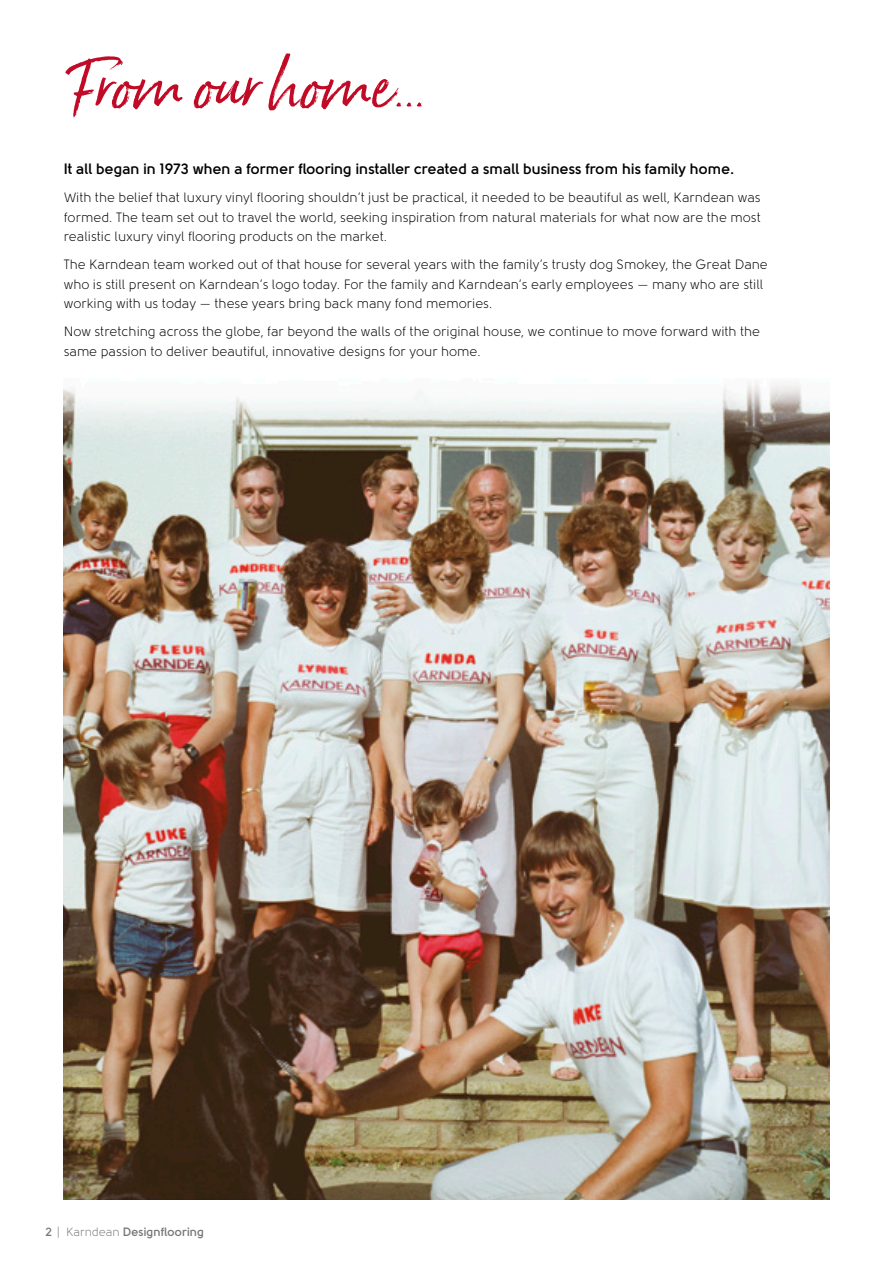
<style>
.page{position:relative;width:893px;height:1263px;background:#fff}
.page>*{position:absolute;margin:0;border:0;box-sizing:border-box;transform-origin:0 0}
.Contents_page_titles{font:60px "Born Ready Slanted";color:#c00a26}
.t1{font:700 15px "Solomon";color:#000}
.t2{font:13.5px/19.5px "Solomon";color:#000}
.t3{font:700 12px "Solomon";letter-spacing:.005em;color:#75777a}
.s1{font-weight:400}
</style>
<div class="page">
<img style="left:64px;top:382px;width:765px;height:817px">
<p class="Contents_page_titles" style="left:64px;top:49px;width:362px">From our home...</p>
<p class="t1" style="left:64px;top:160px;width:672px">It all began in 1973 when a former flooring installer created a small business from his family home.</p>
<p class="t2" style="left:64px;top:188px;width:698px;text-align:justify">With the belief that luxury vinyl flooring shouldn’t just be practical, it needed to be beautiful as well, Karndean was formed. The team set out to travel the world, seeking inspiration from natural materials for what now are the most realistic luxury vinyl flooring products on the market.</p>
<p class="t2" style="left:64px;top:255px;width:706px">The Karndean team worked out of that house for several years with the family’s trusty dog Smokey, the Great Dane who is still present on Karndean’s logo today. For the family and Karndean’s early employees — many who are still working with us today — these years bring back many fond memories.</p>
<p class="t2" style="left:64px;top:322px;width:698px">Now stretching across the globe, far beyond the walls of the original house, we continue to move forward with the same passion to deliver beautiful, innovative designs for your home.</p>
<p class="t3" style="left:46px;top:1224px;width:160px">2 <span class="s1">| Karndean</span> Designflooring</p>
</div>
